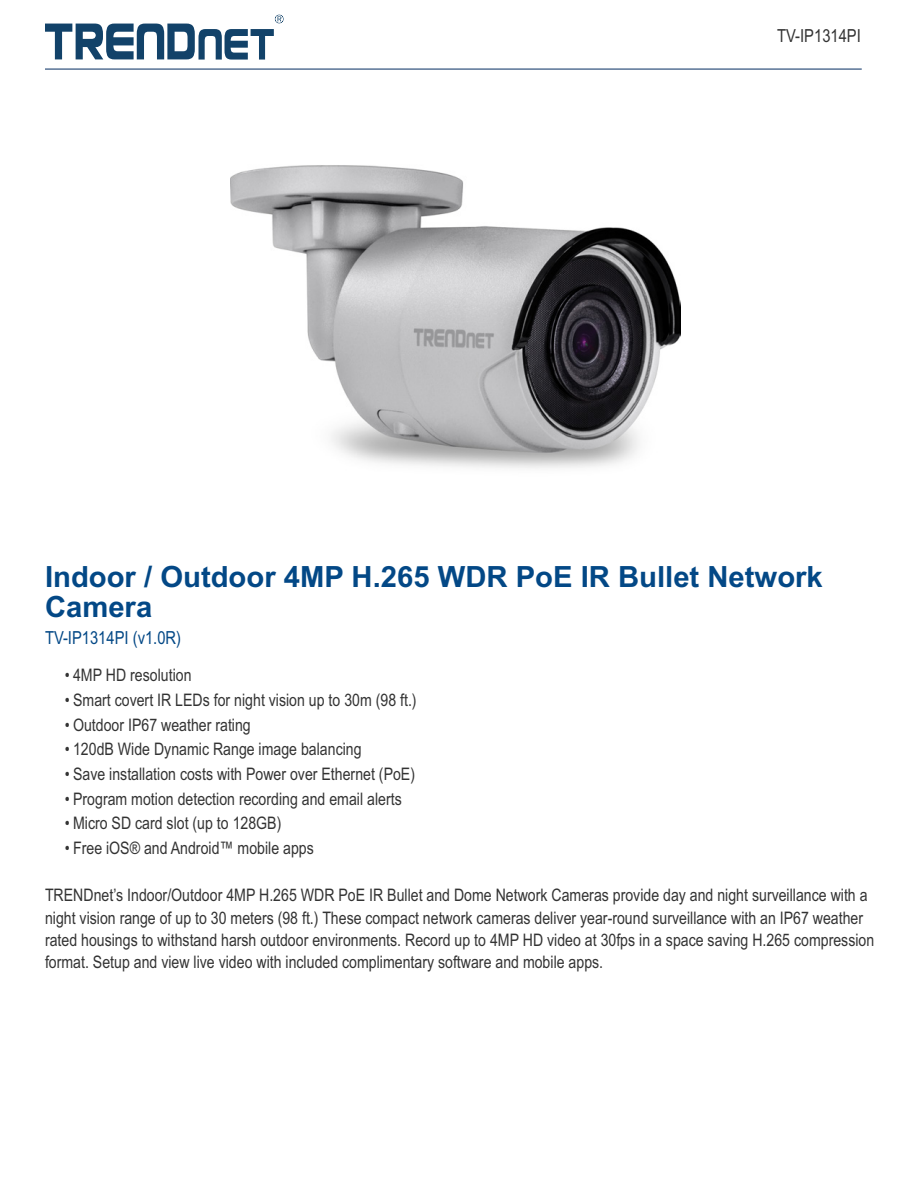
<style>
.page{position:relative;width:918px;height:1188px;background:#fff}
.page>*{position:absolute;margin:0;border:0;box-sizing:border-box;transform-origin:0 0}
.t1{font:700 29.25px/29.2px "Arial";color:#034886}
.t2{font:18px "Arial Narrow";color:#034886}
.t3{font:18px "Arial Narrow";color:#333}
.t4{font:17.25px/22.5px "Arial Narrow";color:#333}
</style>
<div class="page">
<svg style="left:45px;top:15px;width:238px;height:45px"></svg>
<img style="left:231px;top:165px;width:450px;height:304px">
<hr style="left:45px;top:68px;width:817px;height:2px;background:#32537e">
<p class="t3" style="left:777px;top:28px;width:85px">TV-IP1314PI</p>
<h1 class="t1" style="left:45px;top:565px;width:779px">Indoor / Outdoor 4MP H.265 WDR PoE IR Bullet Network<br>Camera</h1>
<p class="t2" style="left:45px;top:631px;width:138px">TV-IP1314PI (v1.0R)</p>
<p class="t4" style="left:65px;top:665px;width:128px">• 4MP HD resolution</p>
<p class="t4" style="left:65px;top:690px;width:353px">• Smart covert IR LEDs for night vision up to 30m (98 ft.)</p>
<p class="t4" style="left:65px;top:715px;width:188px">• Outdoor IP67 weather rating</p>
<p class="t4" style="left:65px;top:740px;width:298px">• 120dB Wide Dynamic Range image balancing</p>
<p class="t4" style="left:65px;top:764px;width:352px">• Save installation costs with Power over Ethernet (PoE)</p>
<p class="t4" style="left:65px;top:789px;width:338px">• Program motion detection recording and email alerts</p>
<p class="t4" style="left:65px;top:814px;width:218px">• Micro SD card slot (up to 128GB)</p>
<p class="t4" style="left:65px;top:838px;width:251px">• Free iOS® and Android™ mobile apps</p>
<p class="t4" style="left:45px;top:885px;width:831px">TRENDnet’s Indoor/Outdoor 4MP H.265 WDR PoE IR Bullet and Dome Network Cameras provide day and night surveillance with a night vision range of up to 30 meters (98 ft.) These compact network cameras deliver year-round surveillance with an IP67 weather rated housings to withstand harsh outdoor environments. Record up to 4MP HD video at 30fps in a space saving H.265 compression format. Setup and view live video with included complimentary software and mobile apps.</p>
</div>
